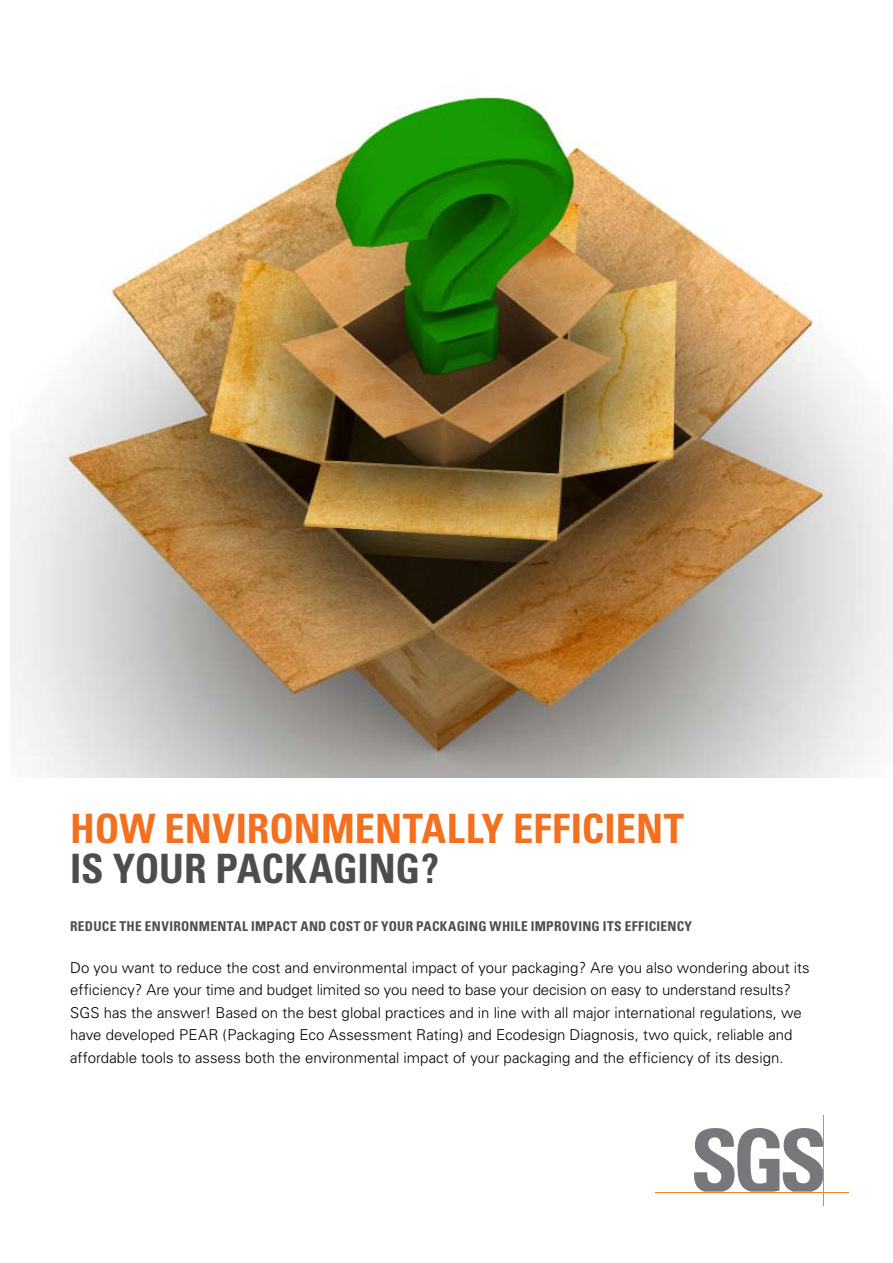
<style>
.page{position:relative;width:893px;height:1263px;background:#fff}
.page>*{position:absolute;margin:0;border:0;box-sizing:border-box;transform-origin:0 0}
.t1{font:700 condensed 40.5px "Univers";color:#f37021}
.t2{font:700 condensed 40.5px "Univers";letter-spacing:-.005em;color:#4d4d4f}
.t3{font:300 15px/22.5px "Univers";color:#000}
.t4{font:700 condensed 13.5px "Univers";letter-spacing:.02em;color:#4d4d4f}
</style>
<div class="page">
<svg style="left:694px;top:1128px;width:129px;height:63px"></svg>
<hr style="left:655px;top:1191px;width:194px;height:1px;background:#f58220">
<hr style="left:823px;top:1115px;width:1px;height:91px;background:#f58220">
<img style="left:11px;top:91px;width:882px;height:686px">
<h1 class="t1" style="left:70px;top:803px;width:615px">HOW ENVIRONMENTALLY EFFICIENT</h1>
<h1 class="t2" style="left:70px;top:844px;width:370px">IS YOUR PACKAGING?</h1>
<p class="t4" style="left:70px;top:918px;width:428px">REDUCE THE ENVIRONMENTAL IMPACT AND COST OF YOUR PACKAGING WHILE</p>
<p class="t4" style="left:531px;top:918px;width:32px">IMPROVIN</p>
<p class="t4" style="left:592px;top:918px;width:41px">G IT S EFFICIENCY</p>
<p class="t3" style="left:70px;top:956px;width:741px">Do you want to reduce the cost and environmental impact of your packaging? Are you also wondering about its efficiency? Are your time and budget limited so you need to base your decision on easy to understand results?<br>SGS has the answer! Based on the best global practices and in line with all major international regulations, we have developed PEAR (Packaging Eco Assessment Rating) and Ecodesign Diagnosis, two quick, reliable and affordable tools to assess both the environmental impact of your packaging and the efficiency of its design.</p>
</div>
